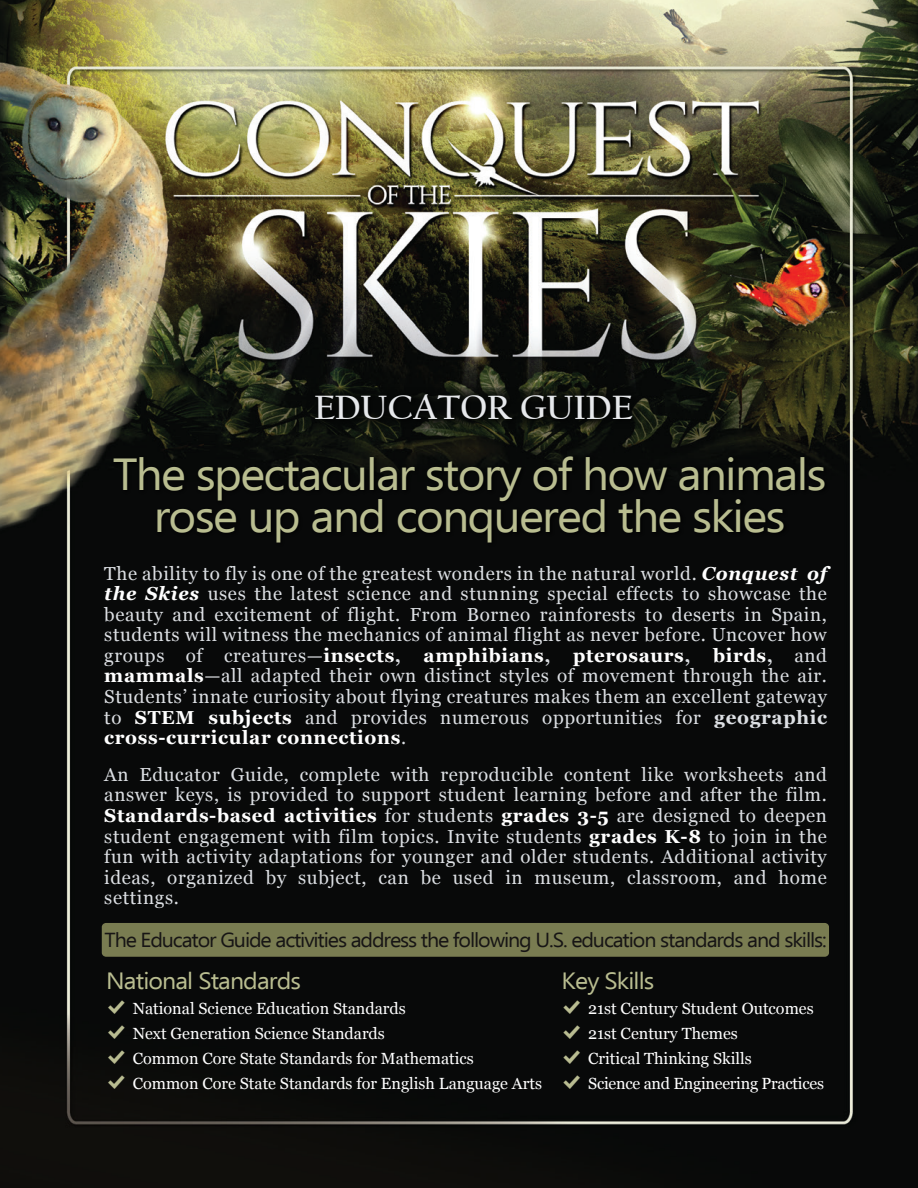
<style>
.page{position:relative;width:918px;height:1188px;background:#fff}
.page>*{position:absolute;margin:0;border:0;box-sizing:border-box;transform-origin:0 0}
.t1{font:44.85px/41.8px "Ebrima";letter-spacing:-.035em;color:#b9bd90;text-align:center;scale:1.06 1}
.t2{font:700 35.4px "Californian FB";color:#e6e8eb}
.t3{font:23.55px "Ebrima";letter-spacing:-.035em;color:#b9bd90;scale:1.06 1}
.t4{font:20.25px "Ebrima";letter-spacing:-.05em;color:#171515;scale:1.06 1}
.t5{font:18.75px/20.5px "Georgia";letter-spacing:.035em;color:#dcdfe3;text-align:justify}
.t6{font:16.2px/25px "Georgia";color:#fff}
.s1{font-weight:700;font-style:italic;color:#fff}
.s2{font-weight:700;color:#fff}
.s3{font-weight:700}
.s4{font-family:"Modern Pictograms";font-size:23.55px;color:#b9bc91}
</style>
<div class="page">
<img style="left:0;top:0;width:918px;height:1188px">
<div style="left:306px;top:387px;width:335px;height:42px;background:#060807"></div>
<div style="left:110px;top:449px;width:721px;height:110px;background:#080908"></div>
<img style="left:311px;top:386px;width:328px;height:48px">
<div style="left:102px;top:923px;width:727px;height:34px;background:#797c51;border-radius:4px"></div>
<p class="t2" style="left:314px;top:387px;width:320px">EDUCATOR GUIDE</p>
<p class="t1" style="left:113px;top:456px;width:675px">The spectacular story of how animals rose up and conquered the skies</p>
<p class="t5" style="left:104px;top:563px;width:724px">The ability to fly is one of the greatest wonders in the natural world. <span class="s1">Conquest of the Skies</span> uses the latest science and stunning special effects to showcase the beauty and excitement of flight. From Borneo rainforests to deserts in Spain, students will witness the mechanics of animal flight as never before. Uncover how groups of creatures—<span class="s2">insects</span><span class="s3">,</span> <span class="s2">amphibians</span><span class="s3">,</span> <span class="s2">pterosaurs</span><span class="s3">,</span> <span class="s2">birds</span><span class="s3">,</span> and <span class="s2">mammals</span>—all adapted their own distinct styles of movement through the air.<br>Students’ innate curiosity about flying creatures makes them an excellent gateway to <span class="s2">STEM subjects</span> and provides numerous opportunities for <span class="s3">geographic </span><span class="s2">cross-curricular connections</span>.</p>
<p class="t5" style="left:104px;top:765px;width:724px">An Educator Guide, complete with reproducible content like worksheets and answer keys, is provided to support student learning before and after the film.<br><span class="s2">Standards-based activities</span> for students <span class="s2">grades 3-5</span> are designed to deepen student engagement with film topics. Invite students <span class="s2">grades K-8</span> to join in the fun with activity adaptations for younger and older students. Additional activity ideas, organized by subject, can be used in museum, classroom, and home settings.</p>
<p class="t4" style="left:105px;top:925px;width:683px">The Educator Guide activities address the following U.S. education standards and skills:</p>
<p class="t3" style="left:106px;top:964px;width:185px">National Standards</p>
<p class="t6" style="left:106px;top:996px;width:437px"><span class="s4">%</span> National Science Education Standards<br><span class="s4">%</span> Next Generation Science Standards<br><span class="s4">%</span> Common Core State Standards for Mathematics<br><span class="s4">%</span> Common Core State Standards for English Language Arts</p>
<p class="t3" style="left:562px;top:964px;width:89px">Key Skills</p>
<p class="t6" style="left:562px;top:996px;width:264px"><span class="s4">%</span> 21st Century Student Outcomes <span class="s4">%</span> 21st Century Themes<br><span class="s4">%</span> Critical Thinking Skills<br><span class="s4">%</span> Science and Engineering Practices</p>
</div>
